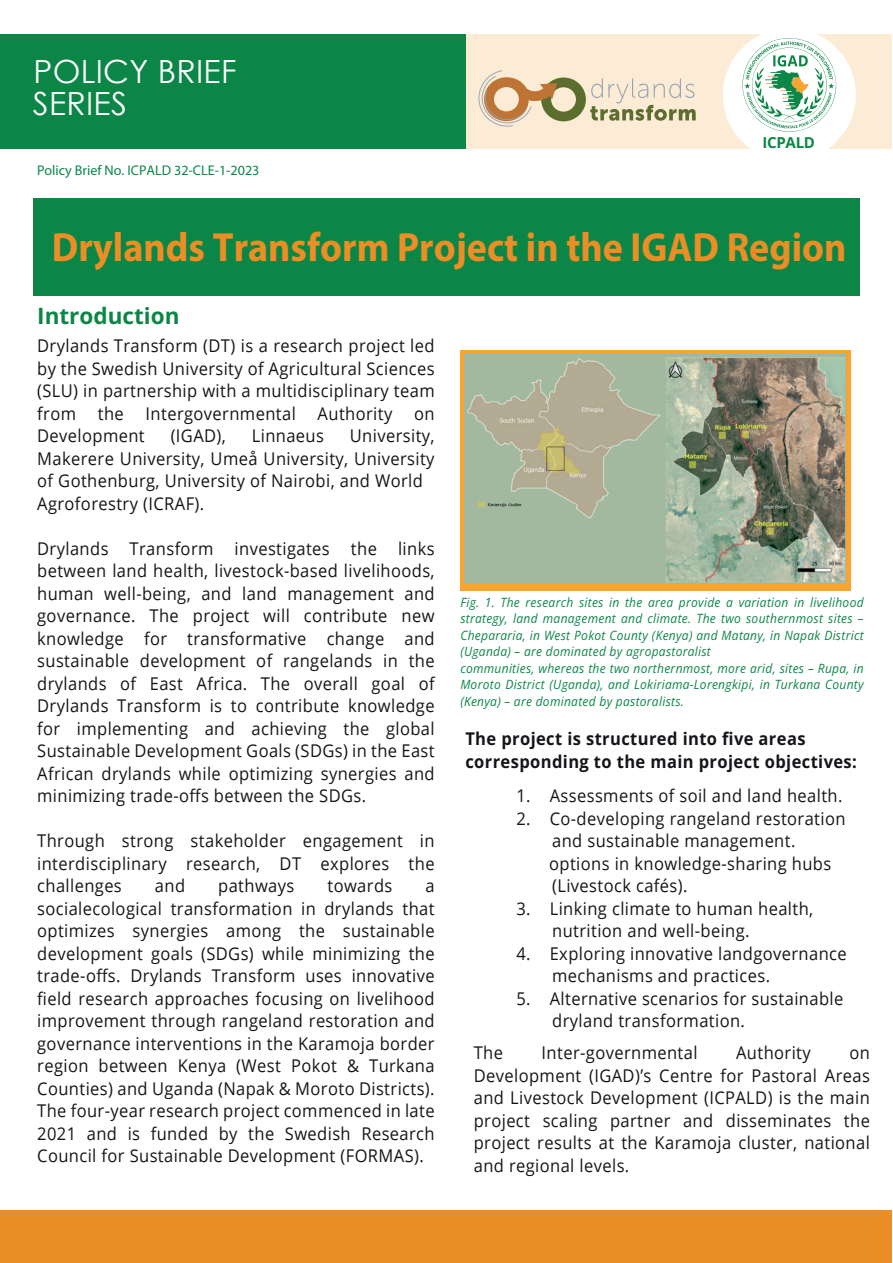
<style>
.page{position:relative;width:893px;height:1263px;background:#fff}
.page>*{position:absolute;margin:0;border:0;box-sizing:border-box;transform-origin:0 0}
.t1{font:700 40.8px "Myriad Pro";color:#eb8e25;scale:.93 1}
.t2{font:31.95px/31.8px "Century Gothic";letter-spacing:.01em;color:#fff}
.t3{font:700 22.5px "Open Sans";color:#0b8646}
.t4{font:17.55px/22.5px "Open Sans";letter-spacing:.025em;color:#171419;text-align:justify;scale:.94 1}
.t5{font:700 17.55px/22.5px "Open Sans";letter-spacing:.025em;color:#171419;scale:.94 1}
.t6{font:700 15px "Open Sans";letter-spacing:-.02em;color:#0b8646}
.t7{font:14.1px "Myriad Pro";color:#0a874a}
.t8{font:italic 12.75px/16.5px "Open Sans";letter-spacing:.025em;color:#0b8646;scale:.94 1}
</style>
<div class="page">
<div style="left:1px;top:35px;width:890px;height:114px;background:#fdecd5"></div>
<svg style="left:460px;top:350px;width:390px;height:240px;background:#e7a846"></svg>
<div style="left:33px;top:198px;width:827px;height:98px;background:#0b8646"></div>
<div style="left:0;top:35px;width:465px;height:114px;background:#0b8646"></div>
<img style="left:465px;top:356px;width:381px;height:228px">
<div style="left:0;top:1211px;width:892px;height:52px;background:#eb8e25"></div>
<div style="left:723px;top:28px;width:133px;height:133px;background:#fff;border-radius:50%"></div>
<svg style="left:478px;top:70px;width:218px;height:57px"></svg>
<svg style="left:739px;top:35px;width:99px;height:97px"></svg>
<h2 class="t2" style="left:33px;top:55px;width:205px">POLICY BRIEF<br>SERIES</h2>
<p class="t7" style="left:37px;top:162px;width:224px">Policy Brief No. ICPALD 32-CLE-1-2023</p>
<p class="t6" style="left:763px;top:132px;width:54px">ICPALD</p>
<h1 class="t1" style="left:52px;top:221px;width:856px">Drylands Transform Project in the IGAD Region</h1>
<p class="t3" style="left:37px;top:300px;width:144px">Introduction</p>
<p class="t4" style="left:37px;top:334px;width:424px">Drylands Transform (DT) is a research project led by the Swedish University of Agricultural Sciences (SLU) in partnership with a multidisciplinary team from the Intergovernmental Authority on Development</p>
<p class="t4" style="left:37px;top:424px;width:424px;text-align:left;text-indent:313px">University, Makerere University, Umeå University, University of Gothenburg, University of Nairobi, and World Agroforestry (ICRAF).</p>
<p class="t4" style="left:37px;top:537px;width:424px">Drylands Transform investigates the links between land health, livestock-based livelihoods, human well-being, and land management and governance. The project will contribute new knowledge for transformative change and sustainable development of rangelands in the drylands of East Africa. The overall goal of Drylands Transform is to contribute knowledge for implementing and achieving the global Sustainable Development Goals (SDGs) in the East African drylands while optimizing synergies and minimizing trade-offs between the SDGs.</p>
<p class="t4" style="left:37px;top:829px;width:424px">Through strong stakeholder engagement in interdisciplinary research, DT explores the challenges</p>
<p class="t4" style="left:171px;top:424px;width:60px">(IGAD),</p>
<p class="t4" style="left:252px;top:424px;width:78px">Linnaeus</p>
<p class="t4" style="left:155px;top:874px;width:34px">and</p>
<p class="t4" style="left:218px;top:874px;width:83px">pathways</p>
<p class="t4" style="left:327px;top:874px;width:71px">towards</p>
<p class="t4" style="left:37px;top:874px;width:424px;text-indent:388px">a socialecological transformation in drylands that optimizes synergies among the sustainable development goals (SDGs) while minimizing the trade-offs. Drylands Transform uses innovative field research approaches focusing on livelihood improvement through rangeland restoration and governance interventions in the Karamoja border region between Kenya (West Pokot &amp; Turkana Counties) and Uganda (Napak &amp; Moroto Districts).<br>The four-year research project commenced in late 2021 and is funded by the Swedish Research Council for Sustainable Development (FORMAS).</p>
<p class="t8" style="left:460px;top:593px;width:431px">Fig. 1. The research sites in the area provide a variation in livelihood strategy, land management and climate. The two southernmost sites – Chepararia, in West Pokot County (Kenya) and Matany, in Napak District (Uganda) – are dominated by agropastoralist<br>communities, whereas the two northernmost, more arid, sites – Rupa, in Moroto District (Uganda), and Lokiriama-Lorengkipi, in Turkana County (Kenya) – are dominated by pastoralists.</p>
<p class="t5" style="left:465px;top:727px;width:418px">The project is structured into five areas corresponding to the main project objectives:</p>
<p class="t4" style="left:516px;top:784px;width:348px">1. Assessments of soil and land health.</p>
<p class="t4" style="left:549px;top:806px;width:317px;text-align:left;text-indent:-33px">2. Co-developing rangeland restoration and sustainable management. options in knowledge-sharing hubs (Livestock cafés).</p>
<p class="t4" style="left:552px;top:897px;width:279px;text-indent:-36px">3. Linking climate to human health, nutrition and well-being.</p>
<p class="t4" style="left:552px;top:942px;width:315px;text-indent:-36px">4. Exploring innovative landgovernance mechanisms and practices.</p>
<p class="t4" style="left:552px;top:987px;width:311px;text-indent:-36px">5. Alternative scenarios for sustainable dryland transformation.</p>
<p class="t4" style="left:474px;top:1041px;width:33px">The</p>
<p class="t4" style="left:542px;top:1041px;width:167px">Inter-governmental</p>
<p class="t4" style="left:736px;top:1041px;width:81px">Authority</p>
<p class="t4" style="left:474px;top:1041px;width:423px;text-indent:376px">on Development (IGAD)’s Centre for Pastoral Areas and Livestock Development (ICPALD) is the main project scaling partner and disseminates the project results at the Karamoja cluster, national and regional levels.</p>
</div>
